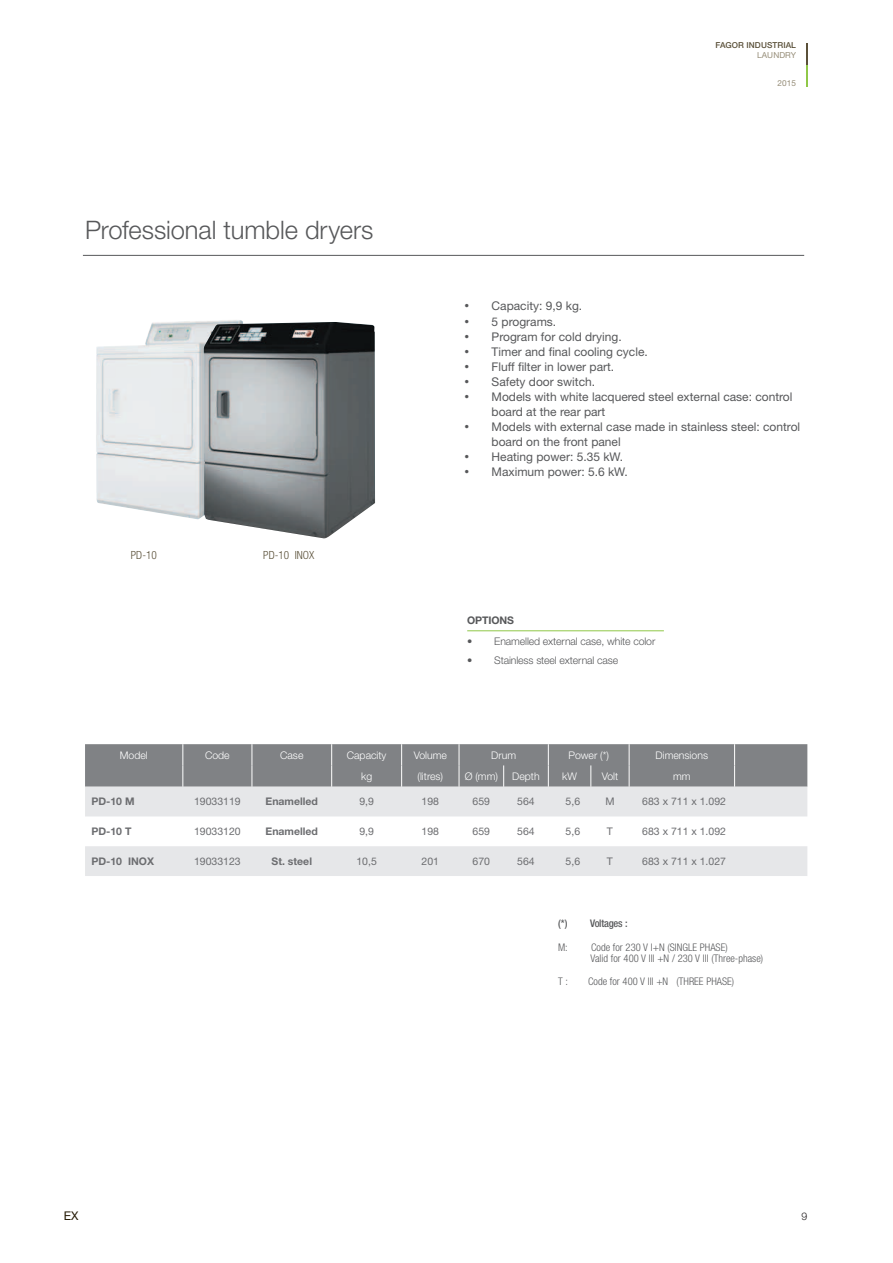
<style>
.page{position:relative;width:893px;height:1263px;background:#fff}
.page>*{position:absolute;margin:0;border:0;box-sizing:border-box;transform-origin:0 0}
.t1{font:300 25.5px "Helvetica Neue LT Std";letter-spacing:-.005em;color:#57585a}
.t2{font:12px/15px "Helvetica Neue LT Std";color:#57585a}
.t3{font:12px "Helvetica Neue LT Std";color:#251a05}
.precio{font:300 condensed 11.25px "Helvetica Neue LT Std";color:#5a5039}
.precio-2{font:10.5px "Helvetica Neue LT Std";color:#6c6d70}
.titulo{font:300 condensed 10.5px "Helvetica Neue LT Std";color:#57585a}
.precio-3{font:300 10.5px "Helvetica Neue LT Std";color:#fff}
.t4{font:300 10.5px "Helvetica Neue LT Std";letter-spacing:-.01em;color:#57585a}
.precio-4{font:700 10.5px "Helvetica Neue LT Std";color:#6c6d70}
.titulo-2{font:500 condensed 10.5px "Helvetica Neue LT Std";letter-spacing:-.02em;color:#57585a}
.t5{font:700 10.5px "Helvetica Neue LT Std";letter-spacing:-.01em;color:#57585a}
.t6{font:300 10.5px "Helvetica Neue LT Std";color:#231f20}
.t7{font:500 8.25px "Helvetica Neue LT Std";letter-spacing:.01em;color:#5a5039}
.t8{font:8.25px "Helvetica Neue LT Std";letter-spacing:.01em;color:#968d78}
.s1{font-family:"Times New Roman";font-size:13.5px}
</style>
<div class="page">
<hr style="left:467px;top:630px;width:197px;height:1px;background:#90c848">
<img style="left:96px;top:320px;width:147px;height:199px">
<img style="left:204px;top:322px;width:171px;height:216px">
<svg style="left:85px;top:787px;width:722px;height:89px;fill:#e6e7e9"></svg>
<svg style="left:85px;top:744px;width:722px;height:43px;background:#838588"></svg>
<svg style="left:807px;top:43px;width:1px;height:44px"></svg>
<hr style="left:83px;top:255px;width:721px;height:1px;background:#57585a">
<p class="t7" style="left:715px;top:41px;width:82px">FAGOR INDUSTRIAL</p>
<p class="t8" style="left:757px;top:50px;width:40px">LAUNDRY</p>
<p class="t1" style="left:85px;top:215px;width:290px">Professional tumble dryers</p>
<p class="precio" style="left:131px;top:549px;width:27px">PD-10</p>
<p class="precio" style="left:263px;top:549px;width:52px">PD-10 INOX</p>
<p class="t8" style="left:777px;top:78px;width:20px">2015</p>
<p class="t2" style="left:465px;top:299px;width:119px"><span class="s1">•</span> Capacity: 9,9 kg.</p>
<p class="t2" style="left:465px;top:314px;width:93px"><span class="s1">•</span> 5 programs.</p>
<p class="t2" style="left:465px;top:329px;width:159px"><span class="s1">•</span> Program for cold drying.</p>
<p class="t2" style="left:465px;top:344px;width:185px"><span class="s1">•</span> Timer and final cooling cycle.</p>
<p class="t2" style="left:465px;top:359px;width:151px"><span class="s1">•</span> Fluff filter in lower part.</p>
<p class="t2" style="left:465px;top:374px;width:132px"><span class="s1">•</span> Safety door switch.</p>
<p class="t2" style="left:492px;top:389px;width:302px;text-indent:-27px"><span class="s1">•</span> Models with white lacquered steel external case: control board at the rear part</p>
<p class="t2" style="left:492px;top:419px;width:310px;text-indent:-27px"><span class="s1">•</span> Models with external case made in stainless steel: control board on the front panel</p>
<p class="t2" style="left:465px;top:449px;width:160px"><span class="s1">•</span> Heating power: 5.35 kW.</p>
<p class="t2" style="left:465px;top:464px;width:165px"><span class="s1">•</span> Maximum power: 5.6 kW.</p>
<p class="t5" style="left:467px;top:614px;width:48px">OPTIONS</p>
<p class="t4" style="left:467px;top:634px;width:190px">• Enamelled external case, white color</p>
<p class="t4" style="left:467px;top:654px;width:153px">• Stainless steel external case</p>
<p class="precio-3" style="left:120px;top:748px;width:30px">Model</p>
<p class="precio-3" style="left:205px;top:748px;width:26px">Code</p>
<p class="precio-3" style="left:280px;top:748px;width:25px">Case</p>
<p class="precio-3" style="left:347px;top:748px;width:41px">Capacity</p>
<p class="precio-3" style="left:414px;top:748px;width:35px">Volume</p>
<p class="precio-3" style="left:491px;top:748px;width:26px">Drum</p>
<p class="precio-3" style="left:568px;top:748px;width:42px">Power (*)</p>
<p class="precio-3" style="left:656px;top:748px;width:54px">Dimensions</p>
<p class="precio-3" style="left:361px;top:770px;width:13px">kg</p>
<p class="precio-3" style="left:417px;top:770px;width:27px">(litres)</p>
<p class="precio-3" style="left:465px;top:770px;width:35px">Ø (mm)</p>
<p class="precio-3" style="left:512px;top:770px;width:29px">Depth</p>
<p class="precio-3" style="left:562px;top:770px;width:16px">kW</p>
<p class="precio-3" style="left:602px;top:770px;width:18px">Volt</p>
<p class="precio-3" style="left:673px;top:770px;width:19px">mm</p>
<p class="precio-4" style="left:91px;top:795px;width:45px">PD-10 M</p>
<p class="precio-2" style="left:194px;top:795px;width:48px">19033119</p>
<p class="precio-4" style="left:266px;top:795px;width:54px">Enamelled</p>
<p class="precio-2" style="left:359px;top:795px;width:16px">9,9</p>
<p class="precio-2" style="left:422px;top:795px;width:19px">198</p>
<p class="precio-2" style="left:473px;top:795px;width:19px">659</p>
<p class="precio-2" style="left:517px;top:795px;width:19px">564</p>
<p class="precio-2" style="left:566px;top:795px;width:16px">5,6</p>
<p class="precio-2" style="left:605px;top:795px;width:11px">M</p>
<p class="precio-2" style="left:642px;top:795px;width:85px">683 x 711 x 1.092</p>
<p class="precio-4" style="left:91px;top:825px;width:42px">PD-10 T</p>
<p class="precio-2" style="left:194px;top:825px;width:48px">19033120</p>
<p class="precio-4" style="left:266px;top:825px;width:54px">Enamelled</p>
<p class="precio-2" style="left:359px;top:825px;width:16px">9,9</p>
<p class="precio-2" style="left:422px;top:825px;width:19px">198</p>
<p class="precio-2" style="left:473px;top:825px;width:19px">659</p>
<p class="precio-2" style="left:517px;top:825px;width:19px">564</p>
<p class="precio-2" style="left:566px;top:825px;width:16px">5,6</p>
<p class="precio-2" style="left:607px;top:825px;width:8px">T</p>
<p class="precio-2" style="left:642px;top:825px;width:85px">683 x 711 x 1.092</p>
<p class="precio-4" style="left:91px;top:855px;width:64px">PD-10 INOX</p>
<p class="precio-2" style="left:194px;top:855px;width:48px">19033123</p>
<p class="precio-4" style="left:272px;top:855px;width:42px">St. steel</p>
<p class="precio-2" style="left:356px;top:855px;width:22px">10,5</p>
<p class="precio-2" style="left:422px;top:855px;width:19px">201</p>
<p class="precio-2" style="left:473px;top:855px;width:19px">670</p>
<p class="precio-2" style="left:517px;top:855px;width:19px">564</p>
<p class="precio-2" style="left:566px;top:855px;width:16px">5,6</p>
<p class="precio-2" style="left:607px;top:855px;width:8px">T</p>
<p class="precio-2" style="left:642px;top:855px;width:85px">683 x 711 x 1.027</p>
<p class="titulo-2" style="left:558px;top:917px;width:11px">(*)</p>
<p class="titulo-2" style="left:590px;top:917px;width:39px">Voltages :</p>
<p class="titulo" style="left:558px;top:941px;width:11px">M:</p>
<p class="titulo" style="left:591px;top:941px;width:138px">Code for 230 V I+N (SINGLE PHASE)</p>
<p class="titulo" style="left:590px;top:953px;width:174px">Valid for 400 V III +N / 230 V III (Three-phase)</p>
<p class="titulo" style="left:558px;top:975px;width:11px">T :</p>
<p class="titulo" style="left:588px;top:975px;width:148px">Code for 400 V III +N (THREE PHASE)</p>
<p class="t3" style="left:64px;top:1209px;width:16px">EX</p>
<p class="t6" style="left:801px;top:1210px;width:7px">9</p>
</div>
